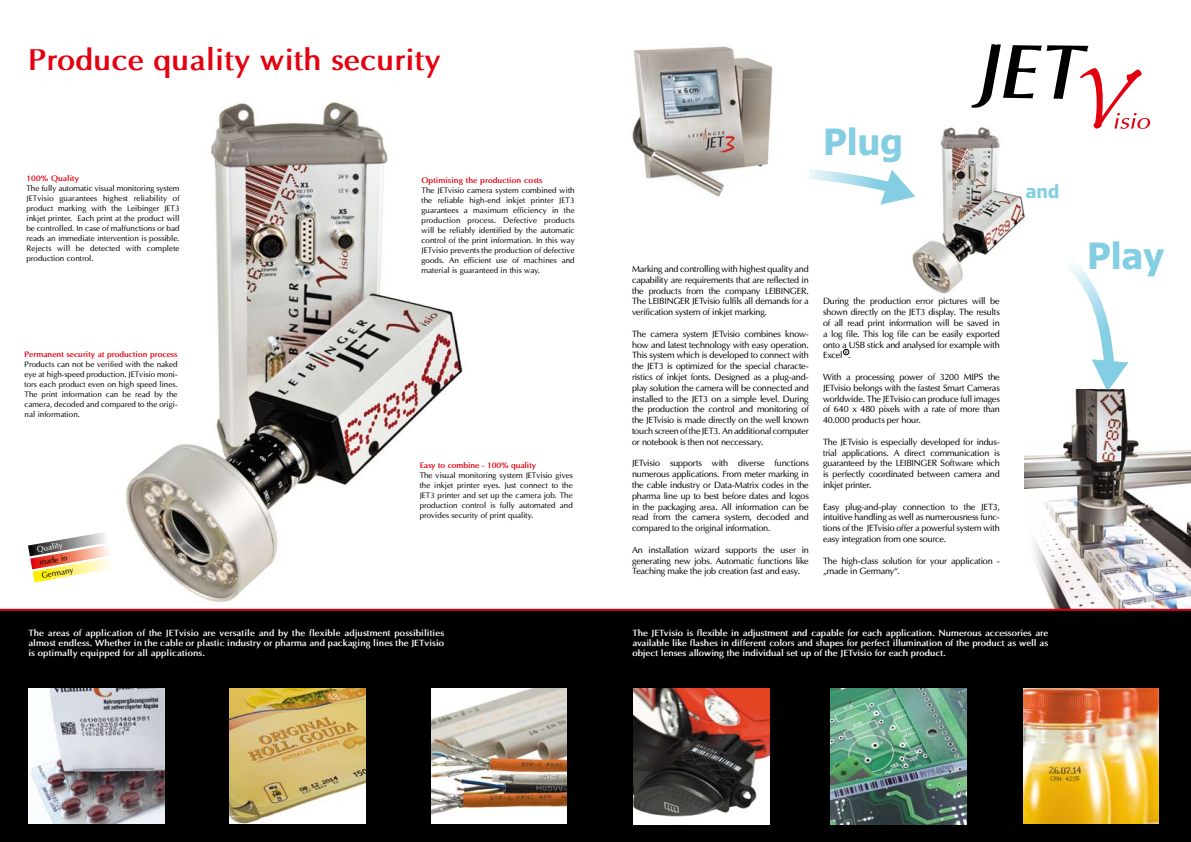
<style>
.page{position:relative;width:1191px;height:842px;background:#fff}
.page>*{position:absolute;margin:0;border:0;box-sizing:border-box;transform-origin:0 0}
.t1{font:700 36px "Tahoma";color:#84cee4}
.t2{font:700 30px "Optima";color:#e3000f}
.t3{font:700 18px "Tahoma";color:#84cee4}
.t4{font:9px/10.8px "Optima";letter-spacing:-.02em;color:#000;text-align:justify}
.t5{font:700 9px/10px "Optima";color:#fff;text-align:justify}
.t6{font:8px/10px "Optima";color:#000;text-align:justify}
.t7{font:700 8px "Optima";letter-spacing:-.01em;color:#e3000f}
.t8{font:8px "Optima";color:#fff}
.t9{font:5px "Optima";color:#000}
</style>
<div class="page">
<img style="left:911px;top:127px;width:114px;height:167px">
<img style="left:126px;top:102px;width:337px;height:500px">
<svg style="left:971px;top:44px;width:179px;height:85px"></svg>
<div style="left:0;top:610px;width:1191px;height:232px;background:#000"></div>
<img style="left:29px;top:688px;width:135px;height:136px">
<img style="left:230px;top:688px;width:135px;height:136px">
<img style="left:431px;top:688px;width:135px;height:136px">
<svg style="left:809px;top:169px;width:107px;height:36px"></svg>
<img style="left:633px;top:688px;width:136px;height:136px">
<img style="left:831px;top:688px;width:135px;height:136px">
<img style="left:1023px;top:688px;width:135px;height:136px">
<svg style="left:28px;top:532px;width:82px;height:50px"></svg>
<svg style="left:1069px;top:264px;width:60px;height:126px"></svg>
<img style="left:632px;top:46px;width:141px;height:151px">
<img style="left:1024px;top:390px;width:167px;height:219px">
<svg style="left:1024px;top:486px;width:53px;height:19px"></svg>
<svg style="left:1021px;top:490px;width:36px;height:119px"></svg>
<hr style="left:0;top:609px;width:1191px;height:2px;background:#e3000f">
<svg style="left:843px;top:349px;width:6px;height:6px"></svg>
<h2 class="t2" style="left:28px;top:41px;width:414px">Produce quality with security</h2>
<p class="t7" style="left:26px;top:174px;width:54px">100% Quality</p>
<p class="t6" style="left:26px;top:183px;width:155px">The fully automatic visual monitoring system JETvisio guarantees highest reliability of product marking with the Leibinger JET3 inkjet printer. Each print at the product will be controlled. In case of malfunctions or bad reads an immediate intervention is possible.<br>Rejects will be detected with complete production control.</p>
<p class="t7" style="left:25px;top:349px;width:155px">Permanent security at production process</p>
<p class="t6" style="left:25px;top:359px;width:155px">Products can not be verified with the naked eye at high-speed production. JETvisio moni&shy;tors each product even on high speed lines.<br>The print information can be read by the camera, decoded and compared to the origi&shy;nal information.</p>
<p class="t8" style="left:36px;top:544px;width:27px;rotate:-10deg">Quality</p>
<p class="t6" style="left:38px;top:556px;width:34px;line-height:13.2px;rotate:-10deg">made in<br>Germany</p>
<p class="t7" style="left:421px;top:175px;width:123px">Optimising the production costs</p>
<p class="t6" style="left:421px;top:185px;width:155px">The JETvisio camera system combined with the reliable high-end inkjet printer JET3 guarantees a maximum efficiency in the production process. Defective products will be reliably identified by the automatic control of the print information. In this way JETvisio prevents the production of defective goods. An efficient use of machines and material is guaranteed in this way.</p>
<p class="t7" style="left:420px;top:461px;width:118px">Easy to combine - 100% quality</p>
<p class="t6" style="left:420px;top:470px;width:155px">The visual monitoring system JETvisio gives the inkjet printer eyes. Just connect to the JET3 printer and set up the camera job. The production control is fully automated and provides security of print quality.</p>
<p class="t5" style="left:28px;top:628px;width:417px">The areas of application of the JETvisio are versatile and by the flexible adjustment possibilities almost endless. Whether in the cable or plastic industry or pharma and packaging lines the JETvisio is optimally equipped for all applications.</p>
<h1 class="t1" style="left:823px;top:117px;width:82px">Plug</h1>
<h3 class="t3" style="left:1025px;top:179px;width:35px">and</h3>
<p class="t4" style="left:632px;top:264px;width:178px">Marking and controlling with highest quality and capability are requirements that are reflected in the products from the company LEIBINGER.<br>The LEIBINGER JETvisio fulfils all demands for a verification system of inkjet marking.</p>
<p class="t4" style="left:632px;top:328px;width:178px">The camera system JETvisio combines know&shy;how and latest technology with easy operation.<br>This system which is developed to connect with the JET3 is optimized for the special characte&shy;ristics of inkjet fonts. Designed as a plug-and&shy;play solution the camera will be connected and installed to the JET3 on a simple level. During the production the control and monitoring of the JETvisio is made directly on the well known touch screen of the JET3. An additional computer or notebook is then not neccessary.</p>
<p class="t4" style="left:632px;top:458px;width:178px">JETvisio supports with diverse functions numerous applications. From meter marking in the cable industry or Data-Matrix codes in the pharma line up to best before dates and logos in the packaging area. All information can be read from the camera system, decoded and compared to the original information.</p>
<p class="t4" style="left:632px;top:544px;width:178px">An installation wizard supports the user in generating new jobs. Automatic functions like Teaching make the job creation fast and easy.</p>
<p class="t4" style="left:823px;top:296px;width:178px">During the production error pictures will be shown directly on the JET3 display. The results of all read print information will be saved in a log file. This log file can be easily exported onto a USB stick and analysed for example with Excel</p>
<p class="t9" style="left:845px;top:349px;width:5px">R</p>
<p class="t4" style="left:848px;top:350px;width:4px">.</p>
<p class="t4" style="left:823px;top:372px;width:178px">With a processing power of 3200 MIPS the JETvisio belongs with the fastest Smart Cameras worldwide. The JETvisio can produce full images of 640 x 480 pixels with a rate of more than 40.000 products per hour.</p>
<p class="t4" style="left:823px;top:436px;width:178px">The JETvisio is especially developed for indus&shy;trial applications. A direct communication is guaranteed by the LEIBINGER Software which is perfectly coordinated between camera and inkjet printer.</p>
<p class="t4" style="left:823px;top:501px;width:178px">Easy plug-and-play connection to the JET3, intuitive handling as well as numerousness func&shy;tions of the JETvisio offer a powerful system with easy integration from one source.</p>
<p class="t4" style="left:823px;top:555px;width:178px">The high-class solution for your application - „made in Germany“.</p>
<p class="t5" style="left:632px;top:628px;width:417px">The JETvisio is flexible in adjustment and capable for each application. Numerous accessories are available like flashes in different colors and shapes for perfect illumination of the product as well as object lenses allowing the individual set up of the JETvisio for each product.</p>
<h1 class="t1" style="left:1087px;top:230px;width:78px">Play</h1>
</div>
